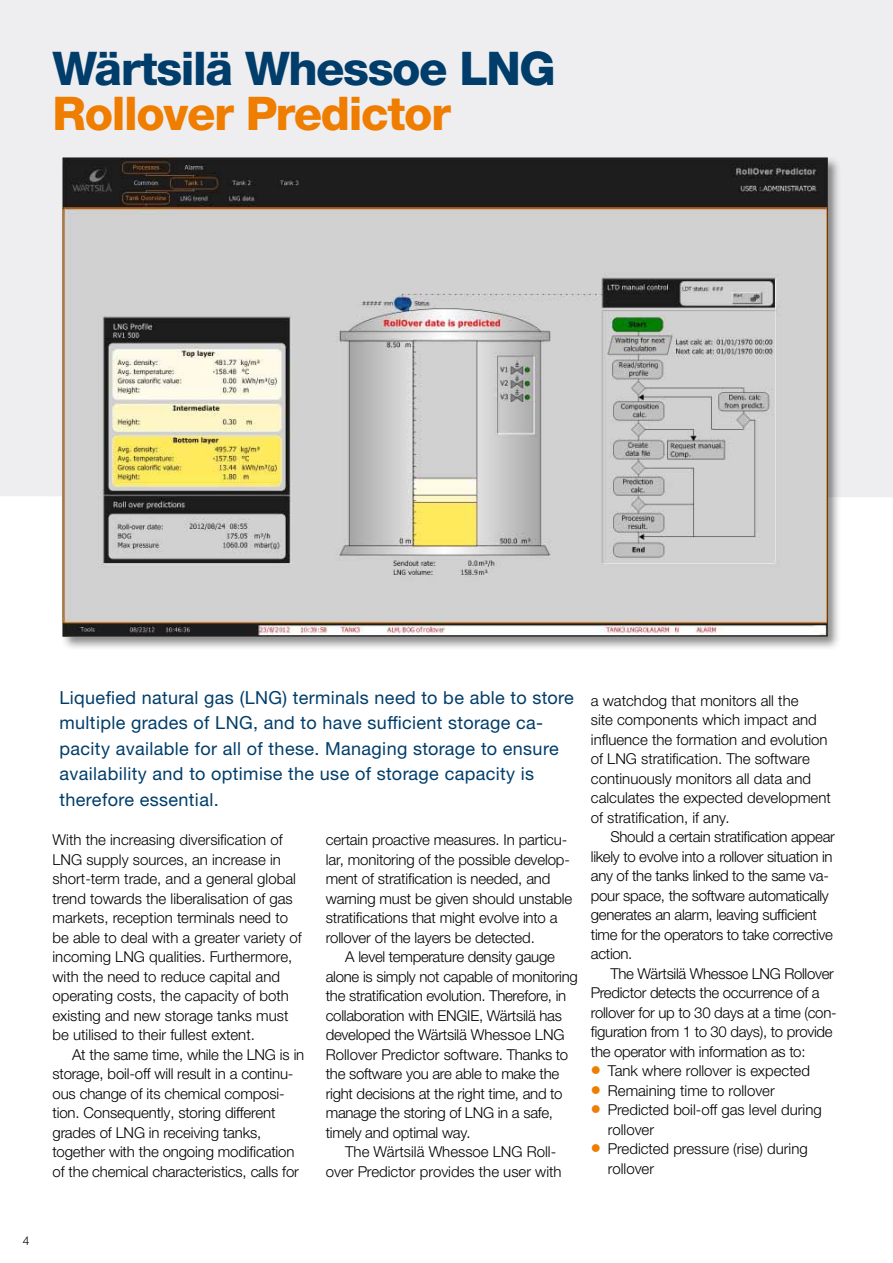
<style>
.page{position:relative;width:893px;height:1263px;background:#fff}
.page>*{position:absolute;margin:0;border:0;box-sizing:border-box;transform-origin:0 0}
.t1{font:800 46.5px "Helvetica Neue LTW1 G";color:#003d6a}
.t2{font:800 46.5px "Helvetica Neue LTW1 G";color:#ef7d00}
.t3{font:18px/25.5px "Helvetica Neue LTW1 G";letter-spacing:.02em;color:#003d6a}
.t4{font:300 15px/19.5px "Helvetica Neue LTW1 G";letter-spacing:-.01em;color:#000}
.t5{font:300 12px "Helvetica Neue LTW1 G";color:#000}
</style>
<div class="page">
<div style="left:0;top:0;width:893px;height:609px;background:#eeeef0"></div>
<div style="left:0;top:496px;width:893px;height:113px;background:#fff"></div>
<div style="left:60px;top:156px;width:781px;height:494px;background:#000;opacity:.45"></div>
<img style="left:62px;top:158px;width:765px;height:478px">
<h1 class="t1" style="left:53px;top:41px;width:505px">Wärtsilä Whessoe LN G</h1>
<h1 class="t2" style="left:53px;top:86px;width:400px">Rollover Predictor</h1>
<p class="t5" style="left:23px;top:1233px;width:8px">4</p>
<p class="t3" style="left:60px;top:685px;width:516px">Liquefied natural gas (LNG) terminals need to be able to store multiple grades of LNG, and to have sufficient storage ca&shy;pacity available for all of these. Managing storage to ensure availability and to optimise the use of storage capacity is therefore essential.</p>
<p class="t4" style="left:53px;top:830px;width:251px">With the increasing diversification of LNG supply sources, an increase in short-term trade, and a general global trend towards the liberalisation of gas markets, reception terminals need to be able to deal with a greater variety of incoming LNG qualities. Furthermore, with the need to reduce capital and operating costs, the capacity of both existing and new storage tanks must be utilised to their fullest extent.</p>
<p class="t4" style="left:53px;top:1044px;width:253px;text-indent:20px">At the same time, while the LNG is in storage, boil-off will result in a continu&shy;ous change of its chemical composi&shy;tion. Consequently, storing different grades of LNG in receiving tanks, together with the ongoing modification of the chemical characteristics, calls for</p>
<p class="t4" style="left:326px;top:830px;width:248px">certain proactive measures. In particu&shy;lar, monitoring of the possible develop&shy;ment of stratification is needed, and warning must be given should unstable stratifications that might evolve into a rollover of the layers be detected.</p>
<p class="t4" style="left:345px;top:947px;width:211px">A level temperature density gauge</p>
<p class="t4" style="left:326px;top:966px;width:254px">alone is simply not capable of monitoring</p>
<p class="t4" style="left:326px;top:986px;width:242px">the stratification evolution. Therefore, in</p>
<p class="t4" style="left:326px;top:1005px;width:238px">collaboration with ENGIE, Wärtsilä has</p>
<p class="t4" style="left:326px;top:1025px;width:240px">developed the Wärtsilä Whessoe LNG</p>
<p class="t4" style="left:326px;top:1044px;width:244px">Rollover Predictor software. Thanks to</p>
<p class="t4" style="left:326px;top:1064px;width:235px">the software you are able to make the</p>
<p class="t4" style="left:326px;top:1083px;width:238px">right decisions at the right time, and to</p>
<p class="t4" style="left:326px;top:1103px;width:229px">manage the storing of LNG in a safe,</p>
<p class="t4" style="left:326px;top:1122px;width:146px">timely and optimal way.</p>
<p class="t4" style="left:345px;top:1142px;width:211px">The Wärtsilä Whessoe LNG Roll-</p>
<p class="t4" style="left:326px;top:1161px;width:237px">over Predictor provides the user with</p>
<p class="t4" style="left:591px;top:690px;width:242px">a watchdog that monitors all the<br>site components which impact and influence the formation and evolution of LNG stratification. The software continuously monitors all data and calculates the expected development of stratification, if any.</p>
<p class="t4" style="left:591px;top:827px;width:246px;text-indent:20px">Should a certain stratification appear likely to evolve into a rollover situation in any of the tanks linked to the same va&shy;pour space, the software automatically generates an alarm, leaving sufficient time for the operators to take corrective action.</p>
<p class="t4" style="left:610px;top:963px;width:225px">The Wärtsilä Whessoe LNG Rollover</p>
<p class="t4" style="left:591px;top:983px;width:230px">Predictor detects the occurrence of a</p>
<p class="t4" style="left:591px;top:1002px;width:247px">rollover for up to 30 days at a time (con-</p>
<p class="t4" style="left:591px;top:1022px;width:243px">figuration from 1 to 30 days), to provide</p>
<p class="t4" style="left:591px;top:1041px;width:216px">the operator with information as to:</p>
<p class="t4" style="left:608px;top:1061px;width:204px">Tank where rollover is expected</p>
<p class="t4" style="left:608px;top:1080px;width:168px">Remaining time to rollover</p>
<p class="t4" style="left:608px;top:1100px;width:215px">Predicted boil-off gas level during</p>
<p class="t4" style="left:608px;top:1119px;width:48px">rollover</p>
<p class="t4" style="left:608px;top:1139px;width:201px">Predicted pressure (rise) during</p>
<p class="t4" style="left:608px;top:1158px;width:48px">rollover</p>
</div>
